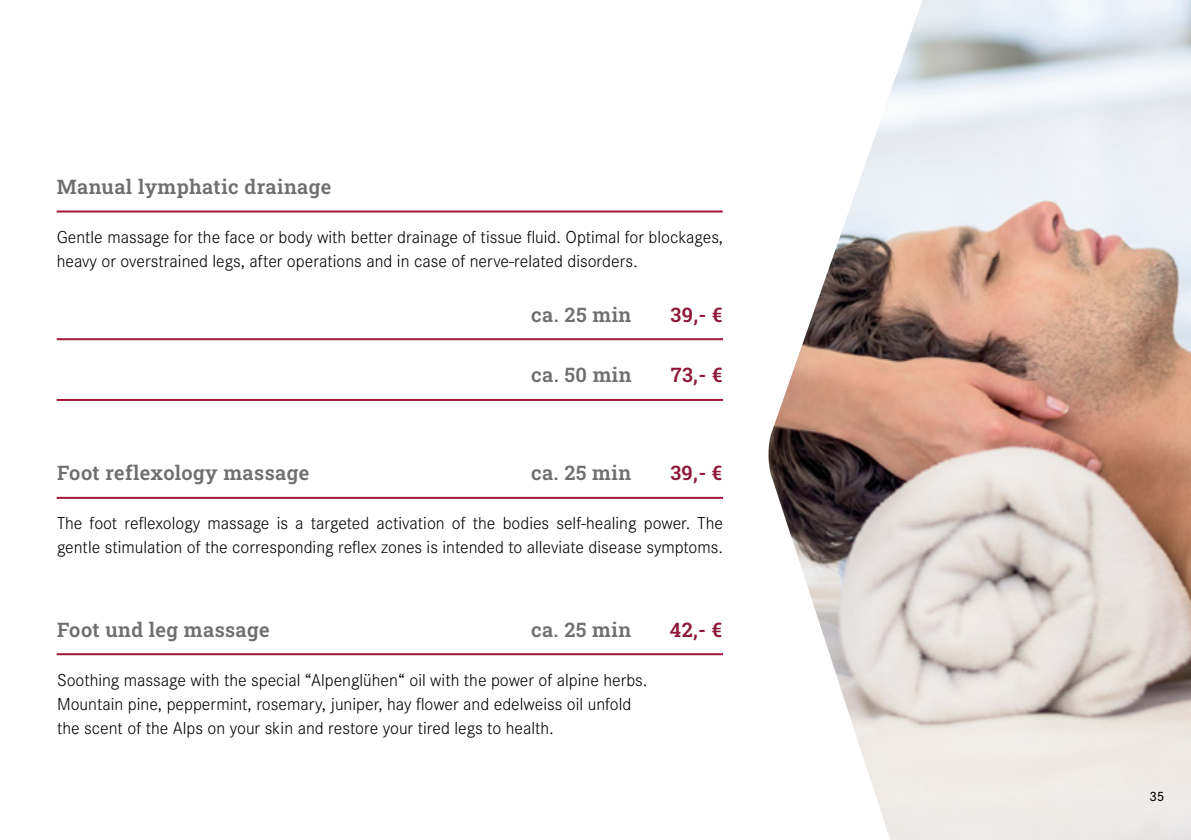
<style>
.page{position:relative;width:1191px;height:840px;background:#fff}
.page>*{position:absolute;margin:0;border:0;box-sizing:border-box;transform-origin:0 0}
.t1{font:600 20px "Roboto Slab";letter-spacing:.02em;color:#706f6f}
.t2{font:600 20px "Roboto Slab";letter-spacing:.02em;color:#8e1839}
.t3{font:300 18px/24px "Corporate S";color:#000}
.t4{font:500 14px "Corporate S";color:#000}
</style>
<div class="page">
<img style="left:768px;top:0;width:423px;height:839px">
<hr style="left:57px;top:652px;width:666px;height:2px;background:#a41737">
<hr style="left:57px;top:496px;width:666px;height:2px;background:#a41737">
<hr style="left:57px;top:210px;width:665px;height:2px;background:#a41737">
<hr style="left:57px;top:338px;width:666px;height:2px;background:#a41737">
<hr style="left:57px;top:399px;width:666px;height:2px;background:#a41737">
<p class="t1" style="left:57px;top:173px;width:276px">Manual lymphatic drainage</p>
<p class="t3" style="left:57px;top:225px;width:668px">Gentle massage for the face or body with better drainage of tissue fluid. Optimal for blockages, heavy or overstrained legs, after operations and in case of nerve-related disorders.</p>
<p class="t1" style="left:531px;top:300px;width:102px">ca. 25 min</p>
<p class="t2" style="left:670px;top:300px;width:53px">39,- €</p>
<p class="t1" style="left:531px;top:361px;width:102px">ca. 50 min</p>
<p class="t2" style="left:671px;top:361px;width:53px">73,- €</p>
<p class="t1" style="left:57px;top:459px;width:254px">Foot reflexology massage</p>
<p class="t2" style="left:670px;top:459px;width:53px">39,- €</p>
<p class="t3" style="left:57px;top:511px;width:667px">The foot reflexology massage is a targeted activation of the bodies self-healing power. The gentle stimulation of the corresponding reflex zones is intended to alleviate disease symptoms.</p>
<p class="t1" style="left:531px;top:459px;width:102px">ca. 25 min</p>
<p class="t1" style="left:531px;top:615px;width:102px">ca. 25 min</p>
<p class="t1" style="left:57px;top:615px;width:214px">Foot und leg massage</p>
<p class="t2" style="left:670px;top:615px;width:54px">42,- €</p>
<p class="t3" style="left:57px;top:667px;width:592px">Soothing massage with the special “Alpenglühen“ oil with the power of alpine herbs.<br>Mountain pine, peppermint, rosemary, juniper, hay flower and edelweiss oil unfold the scent of the Alps on your skin and restore your tired legs to health.</p>
<p class="t4" style="left:1149px;top:787px;width:17px">35</p>
</div>
